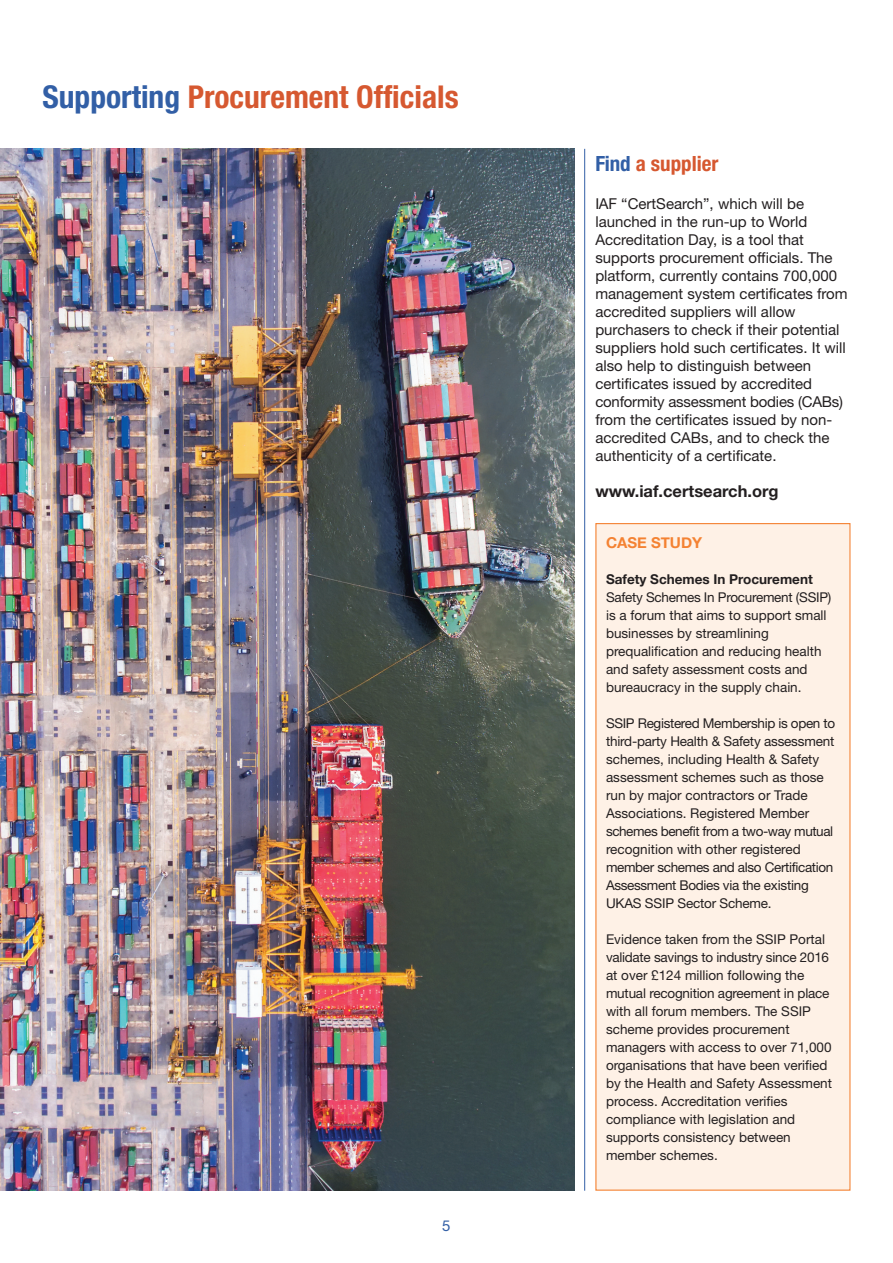
<style>
.page{position:relative;width:893px;height:1263px;background:#fff}
.page>*{position:absolute;margin:0;border:0;box-sizing:border-box;transform-origin:0 0}
.t1{font:700 condensed 31.5px "Helvetica Neue";color:#d65830}
.t2{font:700 condensed 21px "Helvetica Neue";color:#d65830}
.t3{font:700 16.5px "Helvetica Neue";color:#231f20}
.t4{font:15px/18px "Helvetica Neue";color:#231f20}
.t5{font:700 15px "Helvetica Neue";color:#f48232}
.t6{font:15px "Helvetica Neue";color:#325fa6}
.t7{font:13.5px/18px "Helvetica Neue";color:#231f20}
.t8{font:700 13.5px "Helvetica Neue";color:#231f20}
.s1{color:#325fa6}
</style>
<div class="page">
<img style="left:0;top:149px;width:574px;height:1042px">
<hr style="left:584px;top:149px;width:1px;height:1042px;background:#325fa6">
<div style="left:596px;top:524px;width:253px;height:665px;background:#fef1e6"></div>
<h1 class="t1" style="left:43px;top:85px;width:418px"><span class="s1">Supporting</span> Procurement Officials</h1>
<p class="t6" style="left:442px;top:1220px;width:10px">5</p>
<h2 class="t2" style="left:595px;top:156px;width:125px"><span class="s1">Find</span> a supplier</h2>
<p class="t4" style="left:595px;top:196px;width:254px">IAF “CertSearch”, which will be launched in the run-up to World Accreditation Day, is a tool that supports procurement officials. The platform, currently contains 700,000 management system certificates from accredited suppliers will allow purchasers to check if their potential suppliers hold such certificates. It will also help to distinguish between certificates issued by accredited conformity assessment bodies (CABs) from the certificates issued by non&shy;accredited CABs, and to check the authenticity of a certificate.</p>
<p class="t3" style="left:595px;top:485px;width:185px">www.iaf.certsearch.org</p>
<p class="t5" style="left:606px;top:534px;width:98px">CASE STUDY</p>
<p class="t8" style="left:606px;top:571px;width:208px">Safety Schemes In Procurement</p>
<p class="t7" style="left:606px;top:590px;width:227px">Safety Schemes In Procurement (SSIP) is a forum that aims to support small businesses by streamlining prequalification and reducing health and safety assessment costs and bureaucracy in the supply chain.</p>
<p class="t7" style="left:606px;top:716px;width:231px">SSIP Registered Membership is open to third-party Health &amp; Safety assessment schemes, including Health &amp; Safety assessment schemes such as those run by major contractors or Trade Associations. Registered Member schemes benefit from a two-way mutual recognition with other registered member schemes and also Certification Assessment Bodies via the existing UKAS SSIP Sector Scheme.</p>
<p class="t7" style="left:606px;top:932px;width:228px">Evidence taken from the SSIP Portal validate savings to industry since 2016 at over £124 million following the mutual recognition agreement in place with all forum members. The SSIP scheme provides procurement managers with access to over 71,000 organisations that have been verified by the Health and Safety Assessment process. Accreditation verifies compliance with legislation and supports consistency between member schemes.</p>
</div>
